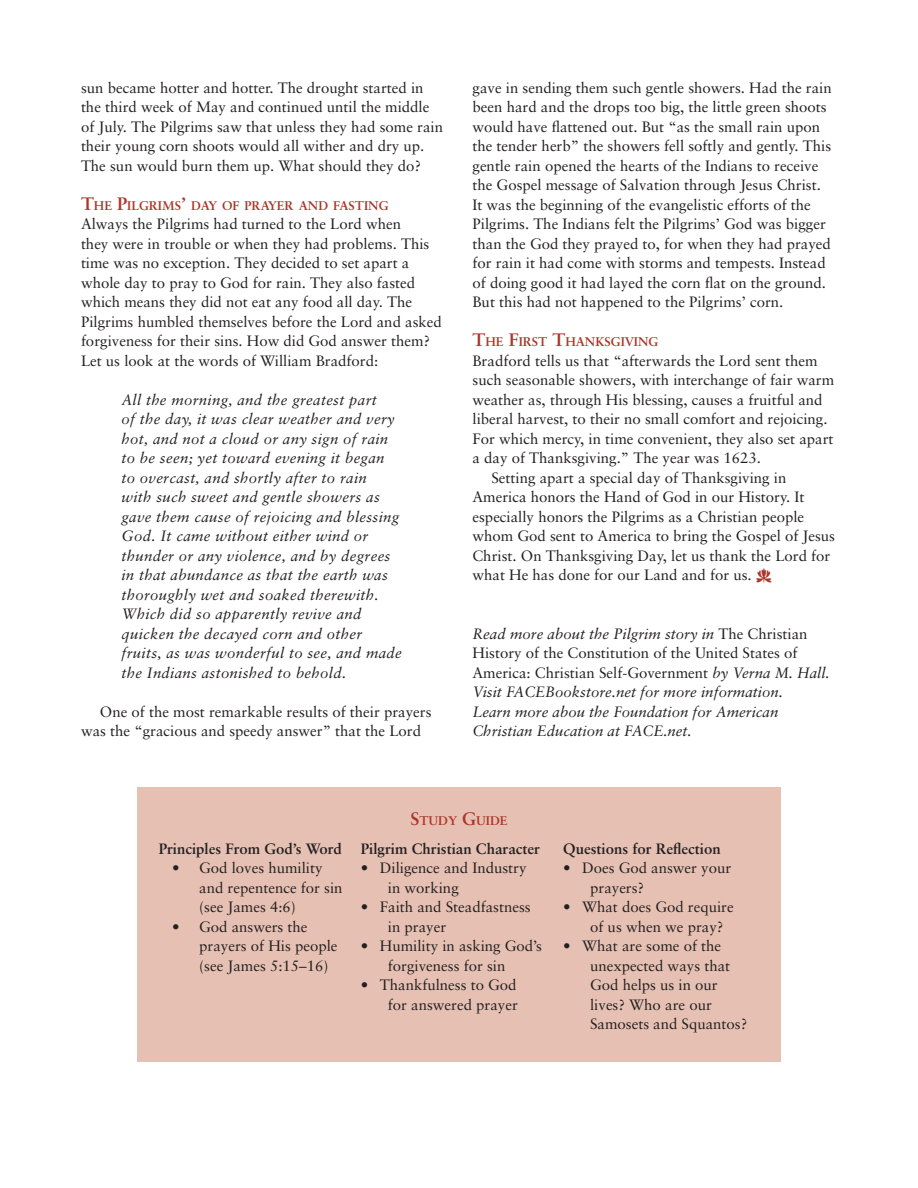
<style>
.page{position:relative;width:918px;height:1188px;background:#fff}
.page>*{position:absolute;margin:0;border:0;box-sizing:border-box;transform-origin:0 0}
.t1{font:15px/19.5px "Sabon";color:#231f20}
.t2{font:italic 15px/19.5px "Sabon";letter-spacing:.02em;color:#231f20}
.t3{font:italic 15px/19.5px "Sabon";color:#231f20}
.t4{font:700 15px "Sabon";color:#231f20}
.t5{font:700 12.6px "Sabon";color:#ab3629}
.s1{font-size:18px}
.s2{font-style:normal}
</style>
<div class="page">
<div style="left:137px;top:787px;width:644px;height:275px;background:#e6c1b3"></div>
<p class="t1" style="left:81px;top:78px;width:364px">sun became hotter and hotter. The drought started in the third week of May and continued until the middle of July. The Pilgrims saw that unless they had some rain their young corn shoots would all wither and dry up.<br>The sun would burn them up. What should they do?</p>
<p class="t5" style="left:81px;top:198px;width:309px"><span class="s1">T</span>HE <span class="s1">P</span>ILGRIMS<span class="s1">’</span> DAY OF PRAYER AND FASTING</p>
<p class="t1" style="left:81px;top:214px;width:362px">Always the Pilgrims had turned to the Lord when<br>they were in trouble or when they had problems. This time was no exception. They decided to set apart a whole day to pray to God for rain. They also fasted which means they did not eat any food all day. The Pilgrims humbled themselves before the Lord and asked forgiveness for their sins. How did God answer them?<br>Let us look at the words of William Bradford:</p>
<p class="t2" style="left:122px;top:390px;width:282px">All the morning, and the greatest part<br>of the day, it was clear weather and very hot, and not a cloud or any sign of rain to be seen; yet toward evening it began to overcast, and shortly after to rain<br>with such sweet and gentle showers as gave them cause of rejoicing and blessing God. It came without either wind or thunder or any violence, and by degrees in that abundance as that the earth was thoroughly wet and soaked therewith.<br>Which did so apparently revive and quicken the decayed corn and other fruits, as was wonderful to see, and made the Indians astonished to behold.</p>
<p class="t1" style="left:81px;top:702px;width:352px;text-indent:19px">One of the most remarkable results of their prayers was the “gracious and speedy answer” that the Lord</p>
<p class="t1" style="left:472px;top:78px;width:361px">gave in sending them such gentle showers. Had the rain been hard and the drops too big, the little green shoots would have flattened out. But “as the small rain upon the tender herb” the showers fell softly and gently. This gentle rain opened the hearts of the Indians to receive the Gospel message of Salvation through Jesus Christ.<br>It was the beginning of the evangelistic efforts of the Pilgrims. The Indians felt the Pilgrims’ God was bigger than the God they prayed to, for when they had prayed for rain it had come with storms and tempests. Instead of doing good it had layed the corn flat on the ground.<br>But this had not happened to the Pilgrims’ corn.</p>
<p class="t5" style="left:472px;top:334px;width:187px"><span class="s1">T</span>HE <span class="s1">F</span>IRST <span class="s1">T</span>HANKSGIVING</p>
<p class="t1" style="left:472px;top:351px;width:347px">Bradford tells us that “afterwards the Lord sent them</p>
<p class="t1" style="left:472px;top:370px;width:363px">such seasonable showers, with interchange of fair warm</p>
<p class="t1" style="left:472px;top:390px;width:352px">weather as, through His blessing, causes a fruitful and</p>
<p class="t1" style="left:472px;top:409px;width:357px">liberal harvest, to their no small comfort and rejoicing.</p>
<p class="t1" style="left:472px;top:429px;width:363px">For which mercy, in time convenient, they also set apart</p>
<p class="t1" style="left:472px;top:448px;width:290px">a day of Thanksgiving.” The year was 1623.</p>
<p class="t1" style="left:491px;top:468px;width:297px">Setting apart a special day of Thanksgiving in</p>
<p class="t1" style="left:472px;top:487px;width:334px">America honors the Hand of God in our History. It</p>
<p class="t1" style="left:472px;top:507px;width:333px">especially honors the Pilgrims as a Christian people</p>
<p class="t1" style="left:472px;top:526px;width:364px">whom God sent to America to bring the Gospel of Jesus</p>
<p class="t1" style="left:472px;top:546px;width:359px">Christ. On Thanksgiving Day, let us thank the Lord for</p>
<p class="t1" style="left:472px;top:565px;width:281px">what He has done for our Land and for us.</p>
<p class="t3" style="left:472px;top:624px;width:359px">Read more about the Pilgrim story in <span class="s2">The Christian History of the Constitution of the United States of America: Christian Self-Government</span> by Verna M. Hall.<br>Visit FACEBookstore.net for more information.<br>Learn more abou the Foundation for American Christian Education at FACE.net.</p>
<p class="t4" style="left:159px;top:839px;width:185px">Principles From God’s Word</p>
<p class="t1" style="left:199px;top:858px;width:145px;text-indent:-27px">• God loves humility and repentence for sin (see James 4:6)</p>
<p class="t1" style="left:199px;top:916px;width:140px;text-indent:-27px">• God answers the prayers of His people (see James 5:15–16)</p>
<p class="t5" style="left:410px;top:812px;width:99px"><span class="s1">S</span>TUDY <span class="s1">G</span>UIDE</p>
<p class="t4" style="left:361px;top:839px;width:181px">Pilgrim Christian Character</p>
<p class="t1" style="left:388px;top:858px;width:140px;text-indent:-27px">• Diligence and Industry in working</p>
<p class="t1" style="left:388px;top:897px;width:144px;text-indent:-27px">• Faith and Steadfastness in prayer</p>
<p class="t1" style="left:388px;top:936px;width:156px;text-indent:-27px">• Humility in asking God’s forgiveness for sin</p>
<p class="t1" style="left:361px;top:975px;width:159px;text-align:right">• Thankfulness to God for answered prayer</p>
<p class="t4" style="left:563px;top:839px;width:159px">Questions for Reflection</p>
<p class="t1" style="left:590px;top:858px;width:143px;text-indent:-27px">• Does God answer your prayers?</p>
<p class="t1" style="left:590px;top:897px;width:145px;text-indent:-27px">• What does God require of us when we pray?</p>
<p class="t1" style="left:590px;top:936px;width:159px;text-indent:-27px">• What are some of the unexpected ways that<br>God helps us in our lives? Who are our<br>Samosets and Squantos?</p>
</div>
